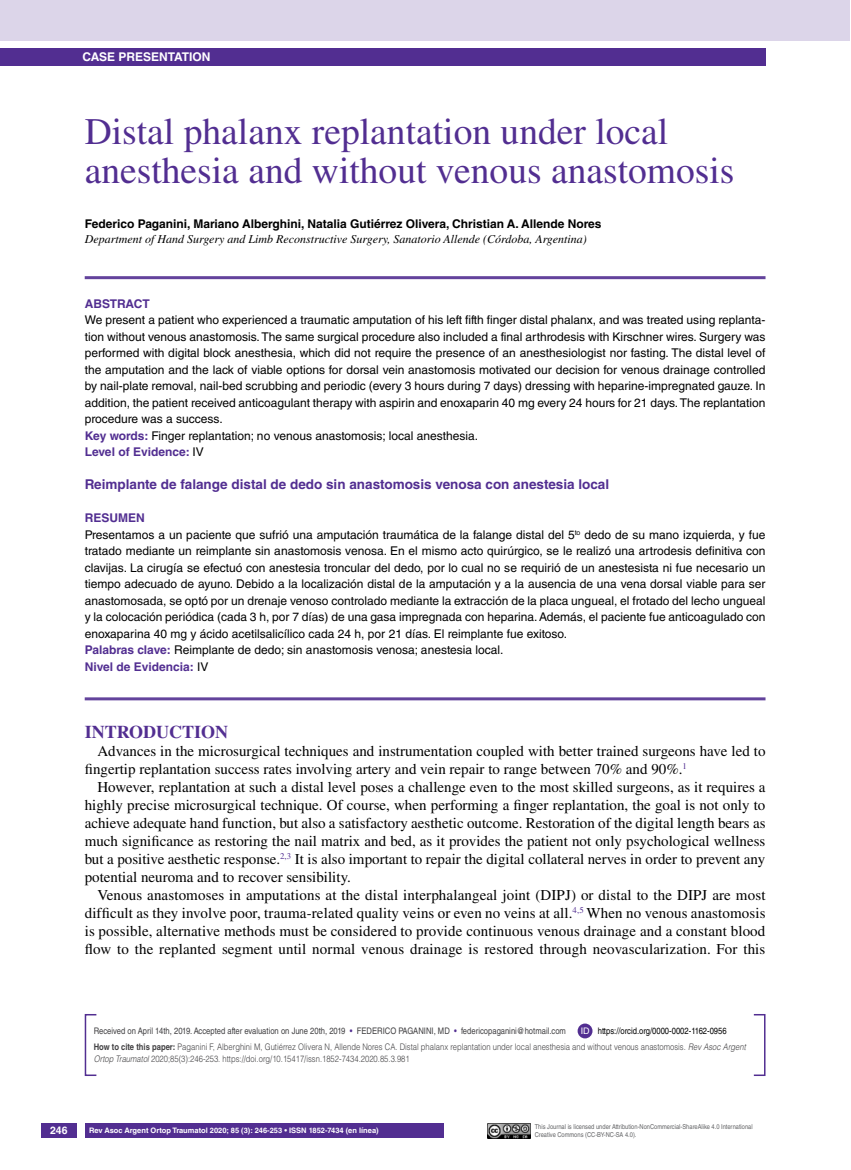
<style>
.page{position:relative;width:851px;height:1170px;background:#fff}
.page>*{position:absolute;margin:0;border:0;box-sizing:border-box;transform-origin:0 0}
.t1{font:37.5px/39px "Times LT Std";color:#522e91}
.t2{font:700 18px "Times LT Std";color:#522e91}
.t3{font:15px/18px "Times LT Std";color:#000;text-align:justify}
.t4{font:700 13.5px "Helvetica LT Std";color:#522e91}
.t5{font:12px/16.5px "Helvetica LT Std";color:#000}
.t6{font:italic 12px "Times LT Std";color:#000}
.t7{font:700 12px "Helvetica LT Std";color:#000}
.t8{font:700 12px "Helvetica LT Std";color:#fff}
.t9{font:700 12px "Helvetica LT Std";color:#522e91}
.t10{font:700 10.5px "Helvetica LT Std";color:#fff}
.t11{font:300 9px/16.2px "Helvetica LT Std";color:#414042;scale:.85 1}
.t12{font:9px "Helvetica LT Std";color:#414042;scale:.85 1}
.t13{font:9px "Helvetica LT Std";color:#fff}
.t14{font:700 7.5px "Helvetica LT Std";color:#fff}
.t15{font:6.75px/7.5px "Helvetica LT Std";color:#636466;scale:.85 1}
.s1{font-weight:700;color:#522e91}
.s2{font-weight:400;color:#000}
.s3{font-weight:700}
.s4{font-style:italic}
.s5{color:#522e91}
</style>
<div class="page">
<div style="left:41px;top:1123px;width:36px;height:14px;background:#522e91"></div>
<div style="left:85px;top:1123px;width:358px;height:14px;background:#522e91"></div>
<div style="left:0;top:49px;width:765px;height:17px;background:#522e91"></div>
<hr style="left:85px;top:276px;width:680px;height:3px;background:#63439c">
<hr style="left:85px;top:697px;width:680px;height:3px;background:#63439c">
<div style="left:0;top:0;width:849px;height:40px;background:#dcd5e9"></div>
<div style="left:85px;top:1013px;width:12px;height:62px;border:2px solid #522e91"></div>
<div style="left:753px;top:1013px;width:12px;height:62px;border:2px solid #522e91"></div>
<div style="left:577px;top:1023px;width:15px;height:15px;background:#522e91;border-radius:50%"></div>
<img style="left:488px;top:1123px;width:42px;height:14px">
<p class="t8" style="left:82px;top:50px;width:129px">CASE PRESENTATION</p>
<h1 class="t1" style="left:85px;top:112px;width:651px">Distal phalanx replantation under local anesthesia and without venous anastomosis</h1>
<p class="t7" style="left:85px;top:217px;width:518px">Federico Paganini, Mariano Alberghini, Natalia Gutiérrez Olivera, Christian A. Allende Nores</p>
<p class="t6" style="left:85px;top:233px;width:503px">Department of Hand Surgery and Limb Reconstructive Surgery, Sanatorio Allende (Córdoba, Argentina)</p>
<p class="t9" style="left:85px;top:296px;width:27px">Abstra</p>
<p class="t9" style="left:134px;top:296px;width:14px">ct</p>
<p class="t5" style="left:85px;top:311px;width:682px">We present a patient who experienced a traumatic amputation of his left fifth finger distal phalanx, and was treated using replanta&shy;tion without venous anastomosis. The same surgical procedure also included a final arthrodesis with Kirschner wires. Surgery was performed with digital block anesthesia, which did not require the presence of an anesthesiologist nor fasting. The distal level of the amputation and the lack of viable options for dorsal vein anastomosis motivated our decision for venous drainage controlled by nail-plate removal, nail-bed scrubbing and periodic (every 3 hours during 7 days) dressing with heparine-impregnated gauze. In addition, the patient received anticoagulant therapy with aspirin and enoxaparin 40 mg every 24 hours for 21 days. The replantation procedure was a success.<br><span class="s1">Key words:</span> Finger replantation; no venous anastomosis; local anesthesia.<br><span class="s1">Level of Evidence:</span> IV</p>
<p class="t4" style="left:85px;top:476px;width:526px">Reimplante de falange distal de dedo sin anastomosis venosa con anestesia local</p>
<p class="t5" style="left:85px;top:509px;width:682px"><span class="s1">Resumen<br></span>Presentamos a un paciente que sufrió una amputación traumática de la falange distal del 5<sup>to</sup> dedo de su mano izquierda, y fue tratado mediante un reimplante sin anastomosis venosa. En el mismo acto quirúrgico, se le realizó una artrodesis definitiva con clavijas. La cirugía se efectuó con anestesia troncular del dedo, por lo cual no se requirió de un anestesista ni fue necesario un tiempo adecuado de ayuno. Debido a la localización distal de la amputación y a la ausencia de una vena dorsal viable para ser anastomosada, se optó por un drenaje venoso controlado mediante la extracción de la placa ungueal, el frotado del lecho ungueal y la colocación periódica (cada 3 h, por 7 días) de una gasa impregnada con heparina. Además, el paciente fue anticoagulado con enoxaparina 40 mg y ácido acetilsalicílico cada 24 h, por 21 días. El reimplante fue exitoso.<br><span class="s1">Palabras clave:</span> Reimplante de dedo; sin anastomosis venosa; anestesia local.<br><span class="s1">Nivel de Evidencia:</span> IV</p>
<h2 class="t2" style="left:85px;top:721px;width:145px">INTRODUCTION</h2>
<p class="t3" style="left:85px;top:742px;width:682px;text-indent:13px">Advances in the microsurgical techniques and instrumentation coupled with better trained surgeons have led to fingertip replantation success rates involving artery and vein repair to range between 70% and 90%.<sup>1</sup></p>
<p class="t3" style="left:85px;top:778px;width:682px;text-indent:13px">However, replantation at such a distal level poses a challenge even to the most skilled surgeons, as it requires a highly precise microsurgical technique. Of course, when performing a finger replantation, the goal is not only to achieve adequate hand function, but also a satisfactory aesthetic outcome. Restoration of the digital length bears as much significance as restoring the nail matrix and bed, as it provides the patient not only psychological wellness but a positive aesthetic response.<sup>2,3</sup> It is also important to repair the digital collateral nerves in order to prevent any potential neuroma and to recover sensibility.</p>
<p class="t3" style="left:85px;top:886px;width:682px;text-indent:13px">Venous anastomoses in amputations at the distal interphalangeal joint (DIPJ) or distal to the DIPJ are most difficult as they involve poor, trauma-related quality veins or even no veins at all.<sup>4,5</sup> When no venous anastomosis is possible, alternative methods must be considered to provide continuous venous drainage and a constant blood flow to the replanted segment until normal venous drainage is restored through neovascularization. For this</p>
<p class="t11" style="left:94px;top:1022px;width:768px;text-indent:504px"><span class="s2">https://orcid.org/0000-0002-1162-0956<br></span><span class="s3">How to cite this paper:</span> Paganini F, Alberghini M, Gutiérrez Olivera N, Allende Nores CA. Distal phalanx replantation under local anesthesia and without venous anastomosis. <span class="s4">Rev Asoc Argent</span></p>
<p class="t11" style="left:94px;top:1050px;width:373px"><span class="s4">Ortop Traumatol</span> 2020;85(3):246-253. https://doi.org/10.15417/issn.1852-7434.2020.85.3.981</p>
<p class="t12" style="left:94px;top:1025px;width:321px">Received on April 14th, 2019. Accepted after evaluation on June 20th, 2019 <span class="s5">•</span> Federi</p>
<p class="t12" style="left:385px;top:1025px;width:215px">co Pagani ni , MD <span class="s5">•</span> federicopaganini@hotmail.com</p>
<p class="t13" style="left:580px;top:1025px;width:10px">ID</p>
<p class="t10" style="left:50px;top:1124px;width:19px">246</p>
<p class="t14" style="left:89px;top:1125px;width:291px">Rev Asoc Argent Ortop Traumatol 2020; 85 (3): 246-253 • ISSN 1852-7434 (en línea)</p>
<p class="t15" style="left:534px;top:1123px;width:258px">This Journal is licensed under Attribution-NonCommercial-ShareAlike 4.0 International<br>Creative Commons (CC-BY-NC-SA 4.0).</p>
</div>
